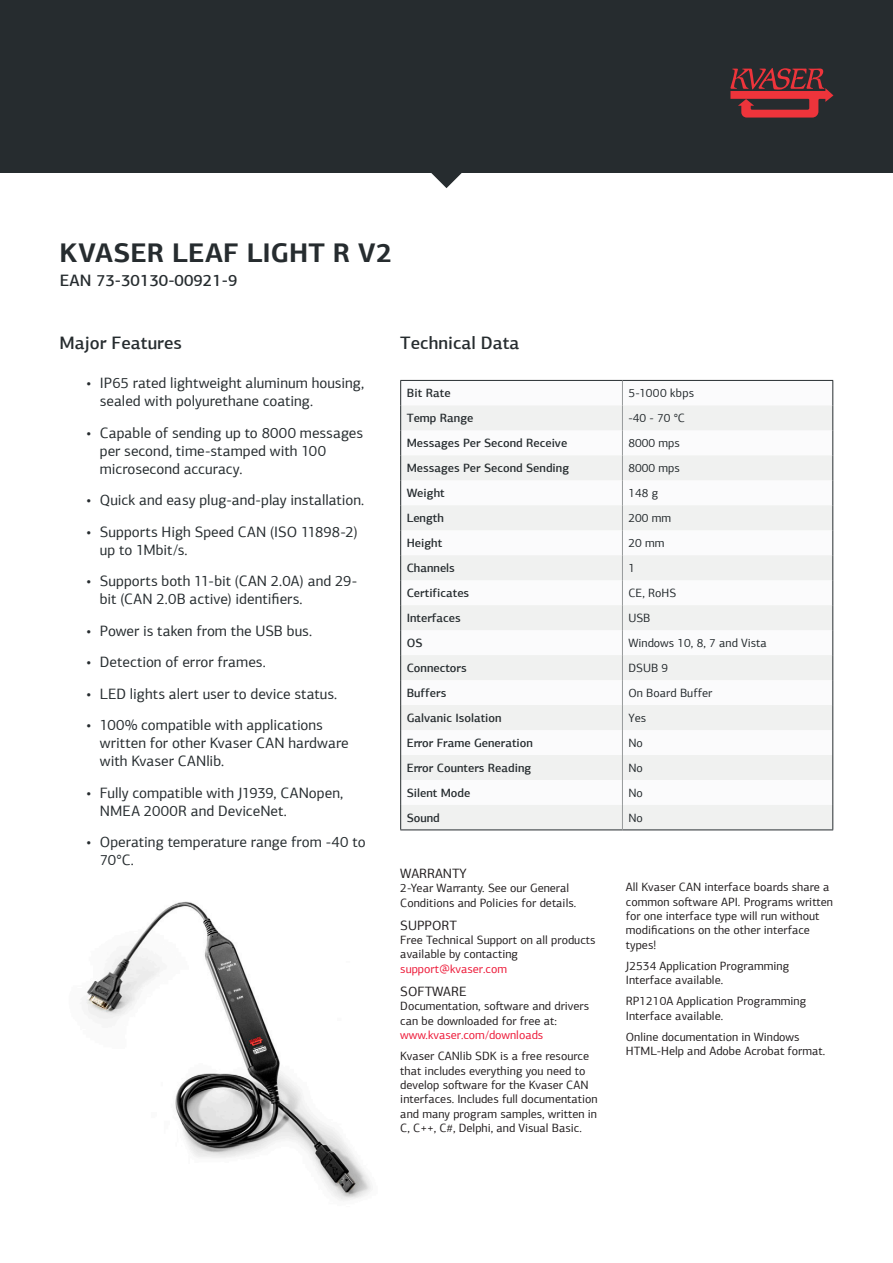
<style>
.page{position:relative;width:893px;height:1263px;background:#fff}
.page>*{position:absolute;margin:0;border:0;box-sizing:border-box;transform-origin:0 0}
.t1{font:700 27px "PF Agora Sans Pro";letter-spacing:.01em;color:#262c2f}
.Bullets{font:500 18px "PF Agora Sans Pro";color:#262c2f}
.t2{font:500 16.5px "PF Agora Sans Pro";color:#262c2f}
.t3{font:15px/18px "PF Agora Sans Pro";color:#262c2f}
.t4{font:13.5px "PF Agora Sans Pro";color:#231f20}
.t5{font:12px/14.4px "PF Agora Sans Pro";color:#231f20}
.t6{font:500 12px "PF Agora Sans Pro";color:#262c2f}
.t7{font:12px "PF Agora Sans Pro";color:#262c2f}
.t8{font:12px "PF Agora Sans Pro";letter-spacing:.025em;color:#262c2f}
.s1{color:#ed1a39}
</style>
<div class="page">
<svg style="left:430px;top:172px;width:33px;height:16px"></svg>
<div style="left:0;top:0;width:893px;height:172px;background:#262c2f"></div>
<img style="left:85px;top:901px;width:286px;height:299px">
<svg style="left:401px;top:405px;width:431px;height:424px;fill:#f0f1f0"></svg>
<hr style="left:400px;top:380px;width:222px;height:1px;background:#262c2f">
<hr style="left:622px;top:380px;width:211px;height:1px;background:#262c2f">
<svg style="left:400px;top:381px;width:1px;height:448px"></svg>
<svg style="left:832px;top:381px;width:1px;height:448px"></svg>
<hr style="left:400px;top:829px;width:222px;height:1px;background:#262c2f">
<hr style="left:622px;top:829px;width:211px;height:1px;background:#262c2f">
<svg style="left:622px;top:381px;width:1px;height:448px"></svg>
<svg style="left:730px;top:68px;width:103px;height:50px"></svg>
<p class="t1" style="left:60px;top:235px;width:334px">KVASER LEAF LIGHT R V2</p>
<p class="t2" style="left:60px;top:270px;width:179px">EAN 73-30130-00921-9</p>
<p class="Bullets" style="left:59px;top:332px;width:124px">Major Features</p>
<p class="Bullets" style="left:400px;top:332px;width:121px">Technical Data</p>
<p class="t3" style="left:100px;top:374px;width:266px;text-indent:-14px">• IP65 rated lightweight aluminum housing, sealed with polyurethane coating.</p>
<p class="t3" style="left:100px;top:424px;width:265px;text-indent:-14px">• Capable of sending up to 8000 messages per second, time-stamped with 100 microsecond accuracy.</p>
<p class="t3" style="left:86px;top:491px;width:280px">• Quick and easy plug-and-play installation.</p>
<p class="t3" style="left:100px;top:523px;width:259px;text-indent:-14px">• Supports High Speed CAN (ISO 11898-2) up to 1Mbit/s.</p>
<p class="t3" style="left:100px;top:572px;width:259px;text-indent:-14px">• Supports both 11-bit (CAN 2.0A) and 29- bit (CAN 2.0B active) identifiers.</p>
<p class="t3" style="left:86px;top:622px;width:227px">• Power is taken from the USB bus.</p>
<p class="t3" style="left:86px;top:653px;width:181px">• Detection of error frames.</p>
<p class="t3" style="left:86px;top:685px;width:252px">• LED lights alert user to device status.</p>
<p class="t3" style="left:100px;top:716px;width:250px;text-indent:-14px">• 100% compatible with applications written for other Kvaser CAN hardware with Kvaser CANlib.</p>
<p class="t3" style="left:100px;top:784px;width:245px;text-indent:-14px">• Fully compatible with J1939, CANopen,<br>NMEA 2000R and DeviceNet.</p>
<p class="t3" style="left:100px;top:833px;width:267px;text-indent:-14px">• Operating temperature range from -40 to<br>70°C.</p>
<p class="t4" style="left:400px;top:865px;width:68px">WARRANTY</p>
<p class="t5" style="left:400px;top:881px;width:177px">2-Year Warranty. See our General<br>Conditions and Policies for details.</p>
<p class="t4" style="left:400px;top:917px;width:58px">SUPPORT</p>
<p class="t5" style="left:400px;top:933px;width:197px">Free Technical Support on all products available by contacting <span class="s1">support@kvaser.com</span></p>
<p class="t4" style="left:400px;top:983px;width:68px">SOFTWARE</p>
<p class="t5" style="left:400px;top:999px;width:190px">Documentation, software and drivers can be downloaded for free at: <span class="s1">www.kvaser.com/downloads</span></p>
<p class="t5" style="left:400px;top:1049px;width:199px">Kvaser CANlib SDK is a free resource that includes everything you need to develop software for the Kvaser CAN interfaces. Includes full documentation and many program samples, written in C, C++, C#, Delphi, and Visual Basic.</p>
<p class="t6" style="left:407px;top:386px;width:46px">Bit Rate</p>
<p class="t8" style="left:628px;top:386px;width:67px">5-1000 kbps</p>
<p class="t6" style="left:407px;top:411px;width:68px">Temp Range</p>
<p class="t7" style="left:628px;top:411px;width:58px">-40 - 70 °C</p>
<p class="t6" style="left:407px;top:436px;width:162px">Messages Per Second Receive</p>
<p class="t7" style="left:628px;top:436px;width:53px">8000 mps</p>
<p class="t6" style="left:407px;top:461px;width:164px">Messages Per Second Sending</p>
<p class="t7" style="left:628px;top:461px;width:53px">8000 mps</p>
<p class="t6" style="left:407px;top:486px;width:40px">Weight</p>
<p class="t7" style="left:628px;top:486px;width:31px">148 g</p>
<p class="t6" style="left:407px;top:511px;width:39px">Length</p>
<p class="t7" style="left:628px;top:511px;width:44px">200 mm</p>
<p class="t6" style="left:407px;top:536px;width:37px">Height</p>
<p class="t7" style="left:628px;top:536px;width:38px">20 mm</p>
<p class="t6" style="left:407px;top:561px;width:50px">Channels</p>
<p class="t7" style="left:628px;top:561px;width:8px">1</p>
<p class="t6" style="left:407px;top:586px;width:64px">Certificates</p>
<p class="t7" style="left:628px;top:586px;width:49px">CE, RoHS</p>
<p class="t6" style="left:407px;top:611px;width:55px">Interfaces</p>
<p class="t7" style="left:628px;top:611px;width:24px">USB</p>
<p class="t6" style="left:407px;top:636px;width:17px">OS</p>
<p class="t7" style="left:628px;top:636px;width:140px">Windows 10, 8, 7 and Vista</p>
<p class="t6" style="left:407px;top:661px;width:62px">Connectors</p>
<p class="t7" style="left:628px;top:661px;width:41px">DSUB 9</p>
<p class="t6" style="left:407px;top:686px;width:41px">Buffers</p>
<p class="t7" style="left:628px;top:686px;width:85px">On Board Buffer</p>
<p class="t6" style="left:407px;top:711px;width:96px">Galvanic Isolation</p>
<p class="t7" style="left:628px;top:711px;width:19px">Yes</p>
<p class="t6" style="left:407px;top:735px;width:128px">Error Frame Generation</p>
<p class="t7" style="left:628px;top:736px;width:16px">No</p>
<p class="t6" style="left:407px;top:760px;width:126px">Error Counters Reading</p>
<p class="t7" style="left:628px;top:761px;width:16px">No</p>
<p class="t6" style="left:407px;top:785px;width:65px">Silent Mode</p>
<p class="t7" style="left:628px;top:786px;width:16px">No</p>
<p class="t6" style="left:407px;top:810px;width:35px">Sound</p>
<p class="t7" style="left:628px;top:811px;width:16px">No</p>
<p class="t5" style="left:626px;top:880px;width:209px">All Kvaser CAN interface boards share a common software API. Programs written for one interface type will run without modifications on the other interface types!</p>
<p class="t5" style="left:626px;top:959px;width:165px">J2534 Application Programming<br>Interface available.</p>
<p class="t5" style="left:626px;top:994px;width:182px">RP1210A Application Programming<br>Interface available.</p>
<p class="t5" style="left:626px;top:1030px;width:201px">Online documentation in Windows<br>HTML-Help and Adobe Acrobat format.</p>
</div>
